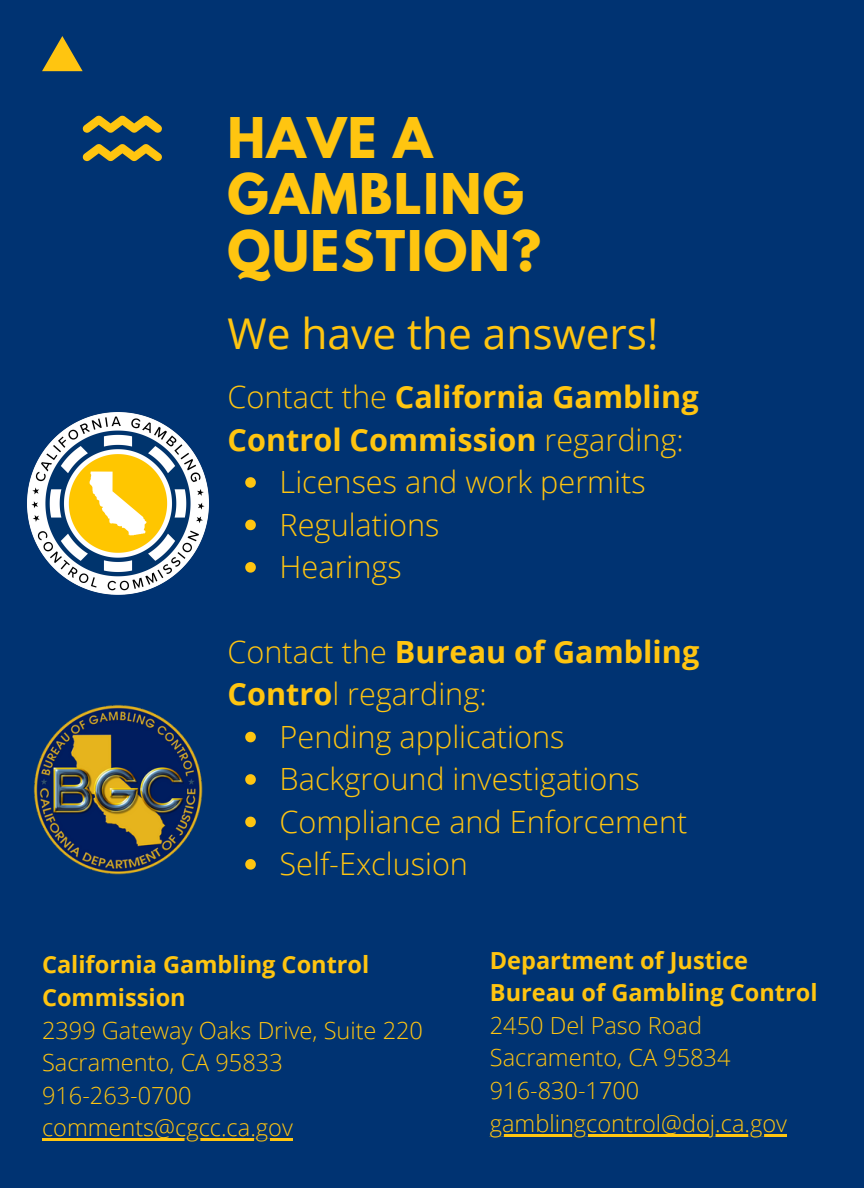
<style>
.page{position:relative;width:864px;height:1188px;background:#003372}
.page>*{position:absolute;margin:0;border:0;box-sizing:border-box;transform-origin:0 0}
.t1{font:700 49.65px/56.6px "League Spartan";letter-spacing:.03em;color:#ffc510}
.t2{font:42.45px "Open Sans";color:#ffc510}
.t3{font:300 30.6px/42.5px "Open Sans";color:#ffc510}
.t4{font:700 30.6px/42.5px "Open Sans";color:#ffc510}
.t5{font:300 23.55px/32.7px "Open Sans";color:#ffc510}
.t6{font:700 23.55px/32.7px "Open Sans";color:#ffc510}
.s1{font-weight:300}
</style>
<div class="page">
<svg style="left:42px;top:36px;width:41px;height:35px"></svg>
<svg style="left:83px;top:116px;width:79px;height:17px"></svg>
<svg style="left:83px;top:144px;width:79px;height:17px"></svg>
<img style="left:27px;top:413px;width:182px;height:181px">
<svg style="left:245px;top:477px;width:11px;height:11px"></svg>
<svg style="left:245px;top:520px;width:11px;height:10px"></svg>
<svg style="left:245px;top:562px;width:11px;height:11px"></svg>
<svg style="left:245px;top:732px;width:11px;height:10px"></svg>
<svg style="left:245px;top:774px;width:11px;height:11px"></svg>
<svg style="left:245px;top:817px;width:11px;height:10px"></svg>
<svg style="left:245px;top:859px;width:11px;height:11px"></svg>
<hr style="left:42px;top:1139px;width:251px;height:2px;background:#ffc510">
<hr style="left:490px;top:1134px;width:297px;height:2px;background:#ffc510">
<img style="left:33px;top:704px;width:170px;height:171px">
<h1 class="t1" style="left:228px;top:116px;width:315px">HAVE A<br>GAMBLING<br>QUESTION?</h1>
<h2 class="t2" style="left:228px;top:304px;width:432px">We have the answers!</h2>
<p class="t4" style="left:228px;top:375px;width:473px"><span class="s1">Contact the</span> California Gambling<br>Control Commission <span class="s1">regarding:</span></p>
<p class="t3" style="left:280px;top:460px;width:368px">Licenses and work permits<br>Regulations<br>Hearings</p>
<p class="t4" style="left:228px;top:630px;width:473px"><span class="s1">Contact the</span> Bureau of Gambling<br>Contro<span class="s1">l regarding:</span></p>
<p class="t3" style="left:280px;top:715px;width:409px">Pending applications<br>Background investigations<br>Compliance and Enforcement<br>Self-Exclusion</p>
<p class="t6" style="left:42px;top:948px;width:329px">California Gambling Control<br>Commission</p>
<p class="t5" style="left:42px;top:1013px;width:382px">2399 Gateway Oaks Drive, Suite 220<br>Sacramento, CA 95833<br>916-263-0700 comments@cgcc.ca.gov</p>
<p class="t6" style="left:490px;top:943px;width:329px">Department of Justice<br>Bureau of Gambling Control</p>
<p class="t5" style="left:490px;top:1008px;width:299px">2450 Del Paso Road<br>Sacramento, CA 95834<br>916-830-1700 gamblingcontrol@doj.ca.gov</p>
</div>
